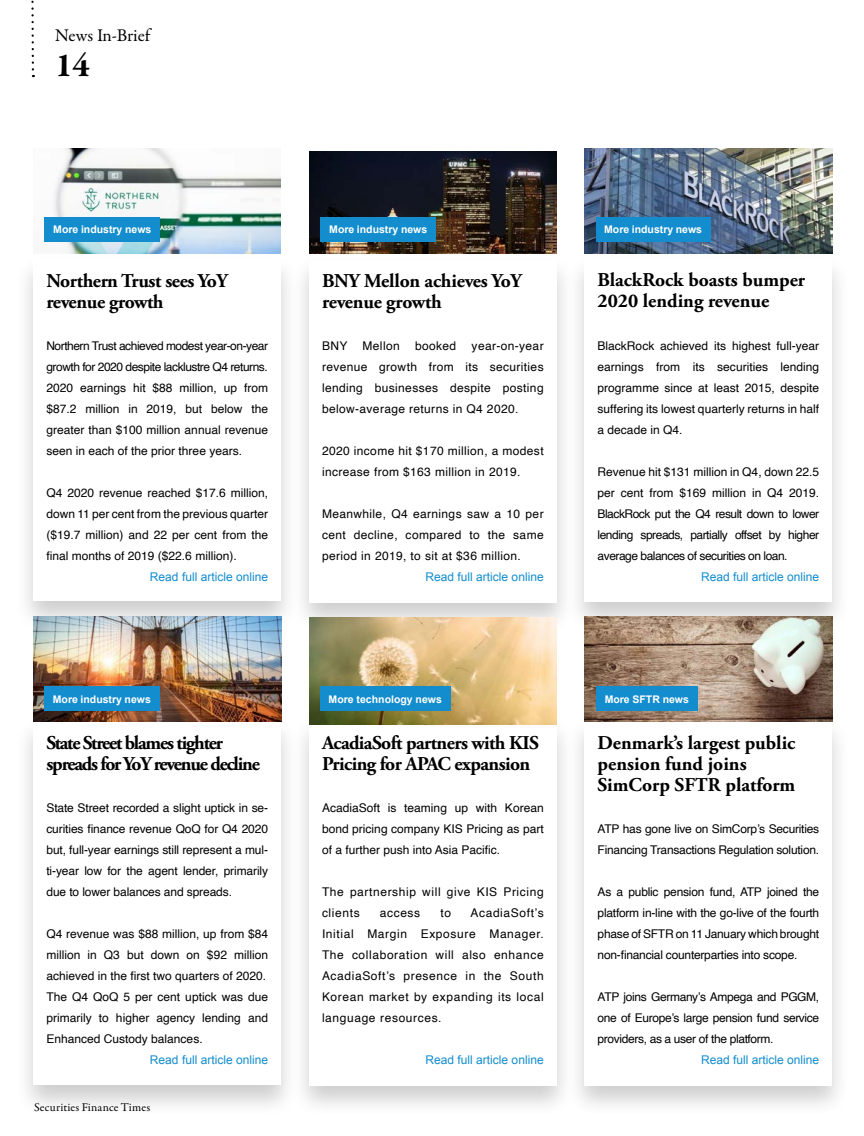
<style>
.page{position:relative;width:864px;height:1136px;background:#fff}
.page>*{position:absolute;margin:0;border:0;box-sizing:border-box;transform-origin:0 0}
.t1{font:700 34.5px "Garamond Premr Pro";color:#020203}
.t2{font:700 19.5px/21px "Adobe Garamond Pro";letter-spacing:-.02em;color:#000}
.t3{font:700 19.5px/21px "Adobe Garamond Pro";color:#000}
.t4{font:700 19.5px/21px "Adobe Garamond Pro";letter-spacing:-.06em;color:#000}
.t5{font:18px "Garamond Premr Pro";letter-spacing:-.005em;color:#000}
.t6{font:12px/21px "Helvetica";color:#000;text-align:justify}
.t7{font:12px "Arial";color:#138dcd}
.t8{font:12px/21px "Helvetica";letter-spacing:-.02em;color:#000}
.t9{font:12px/21px "Helvetica";letter-spacing:.03em;color:#000}
.t10{font:12px/21px "Helvetica";letter-spacing:.05em;color:#000}
.t11{font:12px "Garamond Premr Pro";letter-spacing:.015em;color:#020203}
.t12{font:700 10.5px "Arial";color:#fff}
</style>
<div class="page">
<svg style="left:31px;top:0;width:3px;height:69px"></svg>
<div style="left:15px;top:253px;width:285px;height:380px;background:#000;opacity:.2"></div>
<div style="left:34px;top:260px;width:247px;height:341px;background:#fff"></div>
<img style="left:44px;top:149px;width:237px;height:104px">
<div style="left:290px;top:253px;width:285px;height:381px;background:#000;opacity:.2"></div>
<div style="left:309px;top:260px;width:247px;height:342px;background:#fff"></div>
<img style="left:309px;top:152px;width:247px;height:101px">
<div style="left:565px;top:253px;width:285px;height:380px;background:#000;opacity:.2"></div>
<div style="left:584px;top:259px;width:247px;height:343px;background:#fff"></div>
<div style="left:15px;top:715px;width:285px;height:402px;background:#000;opacity:.2"></div>
<div style="left:34px;top:721px;width:247px;height:364px;background:#fff"></div>
<img style="left:34px;top:617px;width:247px;height:104px">
<div style="left:290px;top:715px;width:285px;height:402px;background:#000;opacity:.2"></div>
<div style="left:309px;top:722px;width:247px;height:363px;background:#fff"></div>
<div style="left:565px;top:715px;width:285px;height:401px;background:#000;opacity:.2"></div>
<div style="left:584px;top:722px;width:247px;height:363px;background:#fff"></div>
<img style="left:584px;top:617px;width:247px;height:104px">
<img style="left:584px;top:149px;width:247px;height:104px">
<img style="left:309px;top:617px;width:247px;height:107px">
<div style="left:320px;top:686px;width:130px;height:25px;background:#138dcd"></div>
<div style="left:596px;top:686px;width:101px;height:25px;background:#138dcd"></div>
<div style="left:45px;top:217px;width:115px;height:25px;background:#138dcd"></div>
<div style="left:44px;top:686px;width:115px;height:25px;background:#138dcd"></div>
<div style="left:320px;top:217px;width:115px;height:25px;background:#138dcd"></div>
<div style="left:595px;top:217px;width:115px;height:25px;background:#138dcd"></div>
<h3 class="t5" style="left:55px;top:25px;width:96px">News In-Brief</h3>
<h1 class="t1" style="left:55px;top:44px;width:36px">14</h1>
<p class="t12" style="left:53px;top:223px;width:100px">More industry news</p>
<p class="t12" style="left:329px;top:223px;width:99px">More industry news</p>
<p class="t12" style="left:604px;top:223px;width:99px">More industry news</p>
<h2 class="t2" style="left:46px;top:270px;width:183px">Northern Trust sees YoY revenue growth</h2>
<p class="t6" style="left:46px;top:335px;width:223px">Northern Trust achieved modest year-on-year growth for 2020 despite lacklustre Q4 returns.<br>2020 earnings hit $88 million, up from $87.2 million in 2019, but below the greater than $100 million annual revenue seen in each of the prior three years.</p>
<p class="t6" style="left:46px;top:482px;width:223px">Q4 2020 revenue reached $17.6 million, down 11 per cent from the previous quarter ($19.7 million) and 22 per cent from the final months of 2019 ($22.6 million).</p>
<p class="t7" style="left:150px;top:569px;width:120px">Read full article online</p>
<h2 class="t2" style="left:322px;top:270px;width:201px">BNY Mellon achieves YoY revenue growth</h2>
<p class="t6" style="left:322px;top:335px;width:27px">BNY</p>
<p class="t6" style="left:362px;top:335px;width:39px">Mellon</p>
<p class="t6" style="left:415px;top:335px;width:43px">booked</p>
<p class="t6" style="left:322px;top:335px;width:223px;text-indent:149px">year-on-year revenue growth from its securities lending businesses despite posting below-average returns in Q4 2020.</p>
<p class="t9" style="left:322px;top:440px;width:223px">2020 income hit $170 million, a modest increase from $163 million in 2019.</p>
<p class="t6" style="left:322px;top:503px;width:223px">Meanwhile, Q4 earnings saw a 10 per cent decline, compared to the same period in 2019, to sit at $36 million.</p>
<p class="t7" style="left:425px;top:569px;width:120px">Read full article online</p>
<h2 class="t3" style="left:597px;top:270px;width:209px">BlackRock boasts bumper<br>2020 lending revenue</h2>
<p class="t6" style="left:597px;top:335px;width:223px">BlackRock achieved its highest full-year earnings from its securities lending programme since at least 2015, despite suffering its lowest quarterly returns in half a decade in Q4.</p>
<p class="t6" style="left:597px;top:461px;width:223px">Revenue hit $131 million in Q4, down 22.5 per cent from $169 million in Q4 2019.<br>BlackRock put the Q4 result down to lower lending spreads, partially offset by higher average balances of securities on loan.</p>
<p class="t7" style="left:700px;top:569px;width:120px">Read full article online</p>
<p class="t12" style="left:53px;top:691px;width:99px">More industry news</p>
<p class="t12" style="left:328px;top:691px;width:115px">More technology news</p>
<p class="t12" style="left:604px;top:691px;width:86px">More SFTR news</p>
<h2 class="t4" style="left:46px;top:732px;width:215px">State Street blames tighter spreads for YoY revenue decline</h2>
<p class="t6" style="left:46px;top:797px;width:223px">State Street recorded a slight uptick in se&shy;curities finance revenue QoQ for Q4 2020 but, full-year earnings still represent a mul&shy;ti-year low for the agent lender, primarily due to lower balances and spreads.</p>
<p class="t6" style="left:46px;top:923px;width:223px;text-align:left">Q4 revenue was $88 million, up from $84 million in Q3 but down on $92 million achieved in the first two quarters of 2020.<br>The Q4 QoQ 5 per cent uptick was due primarily to higher agency lending and Enhanced Custody balances.</p>
<p class="t7" style="left:150px;top:1052px;width:120px">Read full article online</p>
<h2 class="t2" style="left:322px;top:732px;width:218px">AcadiaSoft partners with KIS<br>Pricing for APAC expansion</h2>
<p class="t6" style="left:322px;top:797px;width:223px">AcadiaSoft is teaming up with Korean bond pricing company KIS Pricing as part of a further push into Asia Pacific.</p>
<p class="t10" style="left:322px;top:881px;width:223px">The partnership will give KIS Pricing clients</p>
<p class="t6" style="left:322px;top:902px;width:223px;text-indent:148px">AcadiaSoft’s Initial Margin Exposure Manager.<br>The collaboration will also enhance AcadiaSoft’s presence in the South Korean market by expanding its local language resources.</p>
<p class="t7" style="left:425px;top:1052px;width:120px">Read full article online</p>
<p class="t6" style="left:379px;top:902px;width:42px">access</p>
<p class="t6" style="left:440px;top:902px;width:12px">to</p>
<h2 class="t3" style="left:597px;top:732px;width:199px">Denmark’s largest public pension fund joins<br>SimCorp SFTR platform</h2>
<p class="t8" style="left:597px;top:818px;width:223px">ATP has gone live on SimCorp’s Securities<br>Financing Transactions Regulation solution.</p>
<p class="t6" style="left:597px;top:881px;width:223px">As a public pension fund, ATP joined the platform in-line with the go-live of the fourth phase of SFTR on 11 January which brought non-financial counterparties into scope.</p>
<p class="t6" style="left:597px;top:986px;width:223px">ATP joins Germany’s Ampega and PGGM, one of Europe’s large pension fund service providers, as a user of the platform.</p>
<p class="t7" style="left:700px;top:1052px;width:120px">Read full article online</p>
<p class="t11" style="left:34px;top:1099px;width:118px">Securities Finance Times</p>
</div>
